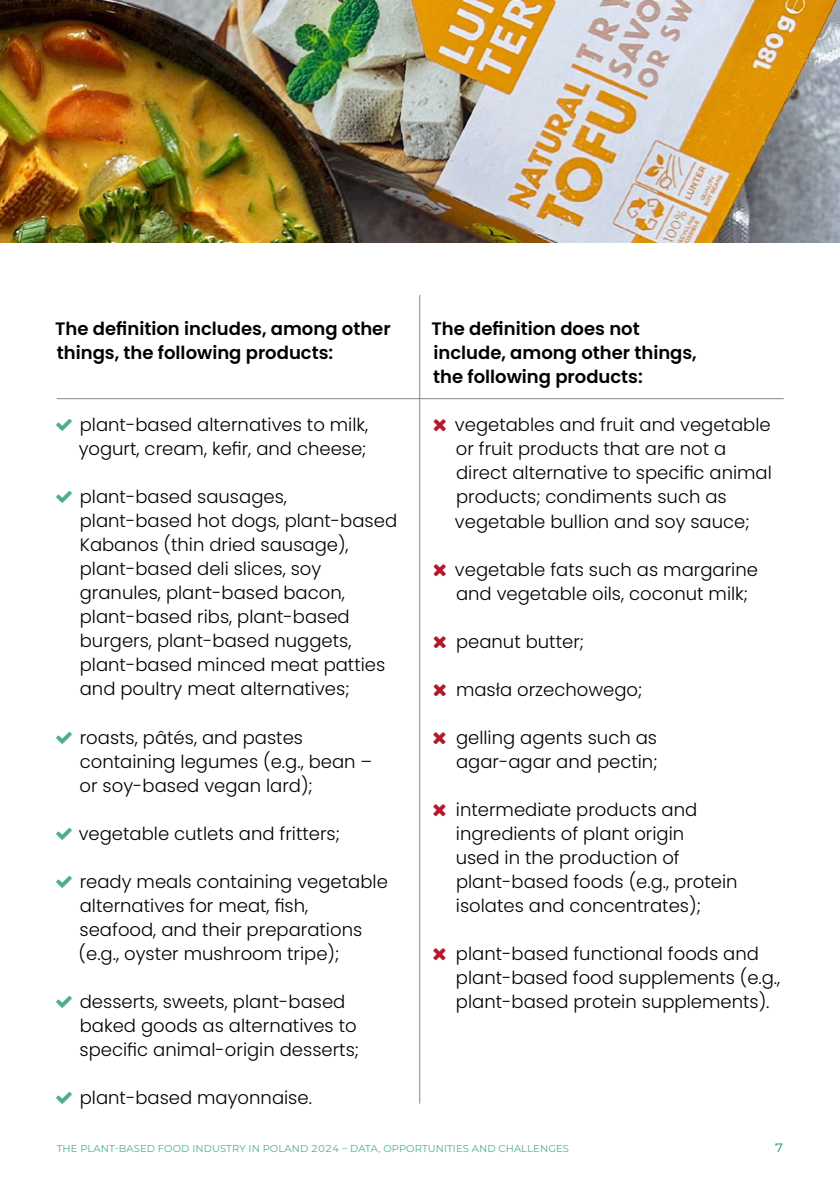
<style>
.page{position:relative;width:840px;height:1191px;background:#fff}
.page>*{position:absolute;margin:0;border:0;box-sizing:border-box;transform-origin:0 0}
.t1{font:300 18px/24px "Poppins";color:#000}
.t2{font:600 18px/24px "Poppins";color:#000}
.t3{font:12px "Montserrat";color:#4db085}
.t4{font:10px "Montserrat";letter-spacing:.01em;color:#4db085}
</style>
<div class="page">
<hr style="left:419px;top:295px;width:1px;height:808px;background:#878787">
<hr style="left:57px;top:398px;width:726px;height:1px;background:#878787">
<img style="left:0;top:0;width:839px;height:242px">
<p class="t2" style="left:55px;top:317px;width:337px">The definition includes, among other things, the following products:</p>
<p class="t1" style="left:79px;top:413px;width:291px">plant-based alternatives to milk, yogurt, cream, kefir, and cheese;</p>
<p class="t1" style="left:80px;top:485px;width:319px">plant-based sausages, plant-based hot dogs, plant-based<br>Kabanos (thin dried sausage), plant-based deli slices, soy granules, plant-based bacon, plant-based ribs, plant-based burgers, plant-based nuggets, plant-based minced meat patties and poultry meat alternatives;</p>
<p class="t1" style="left:79px;top:725px;width:294px">roasts, pâtés, and pastes containing legumes (e.g., bean – or soy-based vegan lard);</p>
<p class="t1" style="left:79px;top:821px;width:262px">vegetable cutlets and fritters;</p>
<p class="t1" style="left:78px;top:869px;width:311px">ready meals containing vegetable alternatives for meat, fish, seafood, and their preparations (e.g., oyster mushroom tripe);</p>
<p class="t1" style="left:79px;top:989px;width:281px">desserts, sweets, plant-based baked goods as alternatives to specific animal-origin desserts;</p>
<p class="t1" style="left:80px;top:1085px;width:233px">plant-based mayonnaise.</p>
<p class="t2" style="left:431px;top:317px;width:267px">The definition does not include, among other things, the following products:</p>
<p class="t1" style="left:454px;top:413px;width:318px">vegetables and fruit and vegetable or fruit products that are not a direct alternative to specific animal products; condiments such as vegetable bullion and soy sauce;</p>
<p class="t1" style="left:454px;top:557px;width:304px">vegetable fats such as margarine and vegetable oils, coconut milk;</p>
<p class="t1" style="left:456px;top:629px;width:129px">peanut butter;</p>
<p class="t1" style="left:455px;top:677px;width:187px">masła orzechowego;</p>
<p class="t1" style="left:455px;top:725px;width:203px">gelling agents such as agar-agar and pectin;</p>
<p class="t1" style="left:455px;top:797px;width:283px">intermediate products and ingredients of plant origin<br>used in the production of plant-based foods (e.g., protein isolates and concentrates);</p>
<p class="t1" style="left:455px;top:941px;width:325px">plant-based functional foods and plant-based food supplements (e.g., plant-based protein supplements).</p>
<p class="t4" style="left:57px;top:1141px;width:513px">THE PLANT-BASED FOOD INDUSTRY IN POLAND 2024 – DATA, OPPORTUNITIES AND CHALLENGES</p>
<p class="t3" style="left:774px;top:1139px;width:10px">7</p>
</div>
